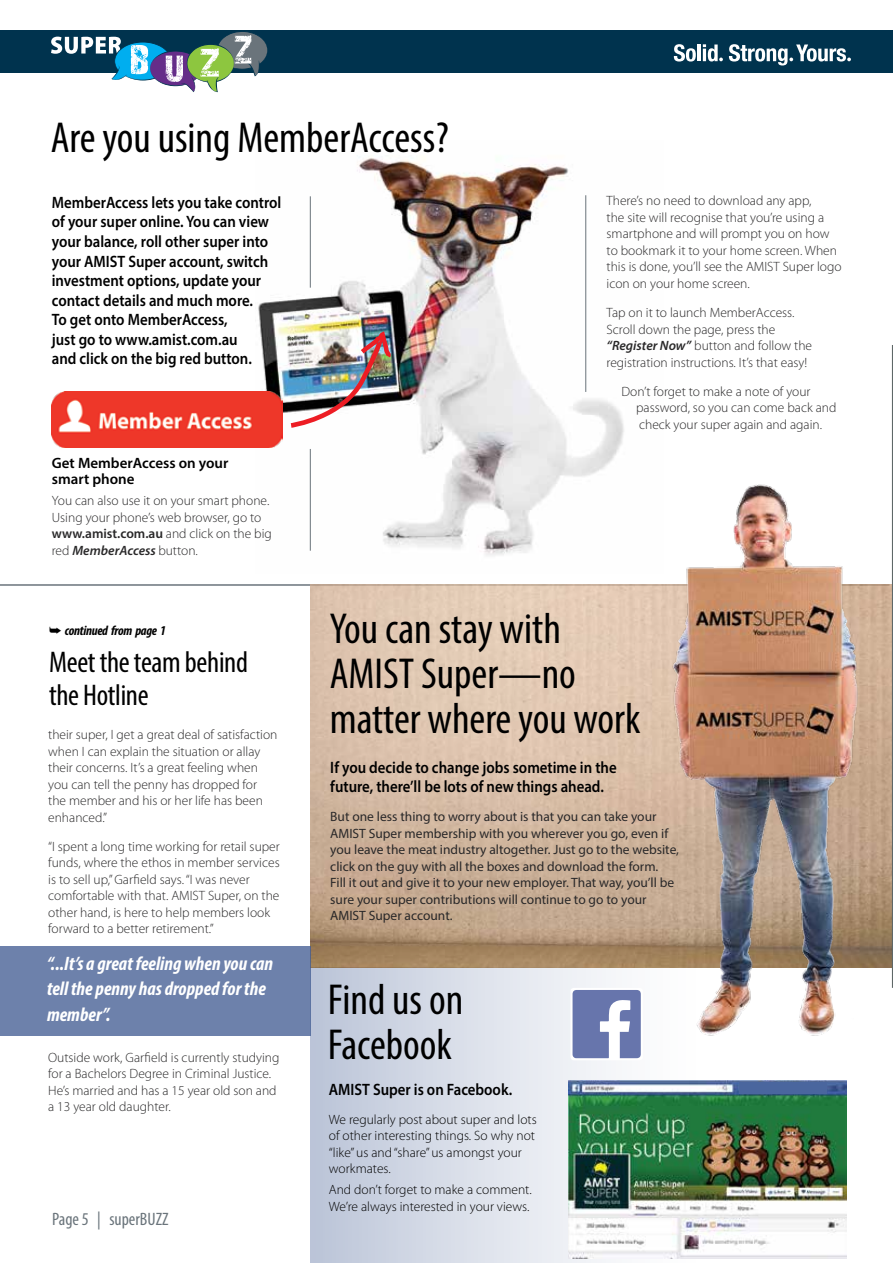
<style>
.page{position:relative;width:893px;height:1263px;background:#fff}
.page>*{position:absolute;margin:0;border:0;box-sizing:border-box;transform-origin:0 0}
.t1{font:condensed 43.5px/45px "Myriad Pro";color:#000}
.t2{font:condensed 30px/33px "Myriad Pro";letter-spacing:-.01em;color:#000}
.t3{font:italic 700 condensed 19.5px/25.5px "Myriad Pro";color:#fff}
.t4{font:condensed 18px "Myriad Pro";color:#6a747b}
.t5{font:600 16.5px/19.5px "Myriad Pro";color:#000;scale:.9 1}
.t6{font:600 15px/16.5px "Myriad Pro";color:#000}
.t7{font:300 13.5px/16.5px "Myriad Pro";color:#292829}
.t8{font:13.5px/16.5px "Myriad Pro";color:#292829}
.t9{font:300 13.5px/16.5px "Myriad Pro";color:#000}
.t10{font:italic 700 condensed 13.5px "Myriad Pro";letter-spacing:-.02em;color:#000}
.s1{font-weight:600}
.s2{font-weight:600;font-style:italic}
</style>
<div class="page">
<hr style="left:0;top:584px;width:890px;height:2px;background:#6a747b">
<img style="left:255px;top:157px;width:369px;height:399px">
<div style="left:310px;top:967px;width:453px;height:296px;background:linear-gradient(to right,#c0c9da,#fff)"></div>
<img style="left:311px;top:584px;width:581px;height:383px">
<img style="left:655px;top:484px;width:216px;height:561px">
<hr style="left:310px;top:196px;width:1px;height:92px;background:#6a747b">
<hr style="left:310px;top:449px;width:1px;height:102px;background:#6a747b">
<hr style="left:585px;top:195px;width:1px;height:197px;background:#6a747b">
<div style="left:0;top:30px;width:892px;height:42px;background:#00334e"></div>
<svg style="left:51px;top:32px;width:216px;height:60px"></svg>
<hr style="left:892px;top:1078px;width:1px;height:185px;background:#00334e">
<hr style="left:892px;top:988px;width:1px;height:90px;background:#6acff6">
<img style="left:569px;top:1080px;width:278px;height:178px">
<div style="left:739px;top:1082px;width:87px;height:12px;background:#4a669e"></div>
<svg style="left:674px;top:44px;width:22px;height:18px"></svg>
<hr style="left:697px;top:45px;width:4px;height:16px;background:#fff">
<svg style="left:703px;top:44px;width:20px;height:18px"></svg>
<svg style="left:729px;top:44px;width:122px;height:21px"></svg>
<svg style="left:570px;top:988px;width:73px;height:72px"></svg>
<svg style="left:572px;top:990px;width:69px;height:68px"></svg>
<svg style="left:892px;top:345px;width:1px;height:643px"></svg>
<img style="left:52px;top:392px;width:230px;height:55px">
<img style="left:286px;top:328px;width:107px;height:102px">
<div style="left:0;top:946px;width:311px;height:90px;background:#6d81ab"></div>
<h1 class="t1" style="left:51px;top:115px;width:399px">Are you using MemberAccess?</h1>
<p class="t5" style="left:52px;top:192px;width:257px">MemberAccess lets you take control of your super online. You can view your balance, roll other super into your AMIST Super account, switch investment options, update your contact details and much more.<br>To get onto MemberAccess,<br>just go to www.amist.com.au<br>and click on the big red button.</p>
<p class="t6" style="left:52px;top:454px;width:178px">Get MemberAccess on your smart phone</p>
<p class="t7" style="left:52px;top:492px;width:222px">You can also use it on your smart phone.<br>Using your phone’s web browser, go to <span class="s1">www.amist.com.au</span> and click on the big red <span class="s2">MemberAccess</span> button.</p>
<p class="t7" style="left:607px;top:192px;width:237px">There’s no need to download any app,<br>the site will recognise that you’re using a smartphone and will prompt you on how to bookmark it to your home screen. When this is done, you’ll see the AMIST Super logo icon on your home screen.</p>
<p class="t7" style="left:607px;top:304px;width:207px">Tap on it to launch MemberAccess.<br>Scroll down the page, press the <span class="s2">“Register Now”</span> button and follow the registration instructions. It’s that easy!</p>
<p class="t7" style="left:636px;top:383px;width:202px;text-indent:-15px">Don’t forget to make a note of your password, so you can come back and check your super again and again.</p>
<p class="t10" style="left:49px;top:622px;width:118px">➥ continued from page 1</p>
<h2 class="t2" style="left:49px;top:645px;width:200px">Meet the team behind the Hotline</h2>
<p class="t7" style="left:48px;top:726px;width:231px">their super, I get a great deal of satisfaction when I can explain the situation or allay their concerns. It’s a great feeling when you can tell the penny has dropped for the member and his or her life has been enhanced.”</p>
<p class="t7" style="left:48px;top:838px;width:233px">“I spent a long time working for retail super funds, where the ethos in member services is to sell up,” Garfield says. “I was never comfortable with that. AMIST Super, on the other hand, is here to help members look forward to a better retirement.”</p>
<h3 class="t3" style="left:47px;top:950px;width:227px">“...It’s a great feeling when you can tell the penny has dropped for the member”.</h3>
<p class="t7" style="left:48px;top:1049px;width:233px">Outside work, Garfield is currently studying for a Bachelors Degree in Criminal Justice.<br>He’s married and has a 15 year old son and a 13 year old daughter.</p>
<h3 class="t4" style="left:52px;top:1208px;width:118px">Page 5 | superBUZZ</h3>
<h1 class="t1" style="left:330px;top:605px;width:312px">You can stay with<br>AMIST Super—no matter where you work</h1>
<p class="t5" style="left:330px;top:757px;width:320px">If you decide to change jobs sometime in the future, there’ll be lots of new things ahead.</p>
<p class="t8" style="left:330px;top:808px;width:350px">But one less thing to worry about is that you can take your AMIST Super membership with you wherever you go, even if you leave the meat industry altogether. Just go to the website, click on the guy with all the boxes and download the form.<br>Fill it out and give it to your new employer. That way, you’ll be sure your super contributions will continue to go to your AMIST Super account.</p>
<h1 class="t1" style="left:328px;top:976px;width:137px">Find us on<br>Facebook</h1>
<p class="t5" style="left:329px;top:1079px;width:205px">AMIST Super is on Facebook.</p>
<p class="t9" style="left:329px;top:1111px;width:209px">We regularly post about super and lots of other interesting things. So why not “like” us and “share” us amongst your workmates.</p>
<p class="t9" style="left:329px;top:1181px;width:204px">And don’t forget to make a comment.<br>We’re always interested in your views.</p>
</div>
